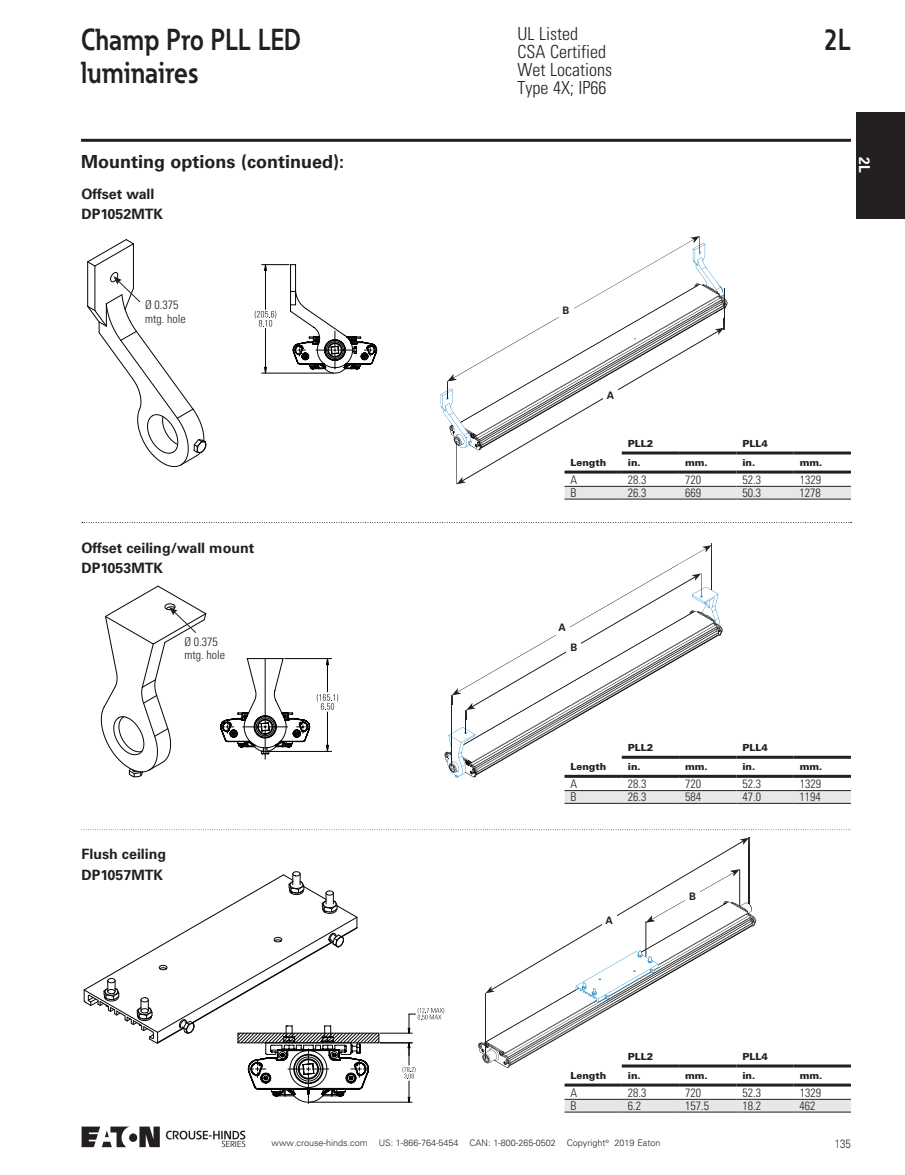
<style>
.page{position:relative;width:905px;height:1175px;background:#fff}
.page>*{position:absolute;margin:0;border:0;box-sizing:border-box;transform-origin:0 0}
.t1{font:700 30px/33px "Eaton";color:#231f20;scale:.86 1}
.t2{font:300 condensed 18px/18px "Univers LT Std";color:#231f20}
.t3{font:700 18px "Univers LT Std";color:#231f20}
.t4{font:700 15px "Univers LT Std";color:#fff;scale:.92 1}
.t5{font:700 14.25px/20px "Univers LT Std";color:#231f20}
.t6{font:300 condensed 12px/13.5px "Univers LT Std";color:#231f20}
.t7{font:300 12px "Univers LT Std";color:#231f20;scale:.8 1}
.t8{font:700 10.35px "Univers LT Std";color:#231f20}
.t9{font:900 9.75px "Univers LT Std";color:#231f20}
.t10{font:300 9px "Univers LT Std";color:#231f20}
</style>
<div class="page">
<hr style="left:81px;top:139px;width:769px;height:3px;background:#231f20">
<div style="left:129px;top:1133px;width:8px;height:8px;background:#231f20;border-radius:50%"></div>
<svg style="left:139px;top:1126px;width:21px;height:21px"></svg>
<svg style="left:82px;top:1126px;width:48px;height:21px"></svg>
<svg style="left:166px;top:1130px;width:79px;height:17px"></svg>
<div style="left:856px;top:112px;width:48px;height:106px;background:#231f20"></div>
<svg style="left:82px;top:522px;width:769px;height:1px"></svg>
<hr style="left:327px;top:712px;width:1px;height:39px;background:#050504">
<hr style="left:327px;top:658px;width:1px;height:34px;background:#050504">
<hr style="left:267px;top:751px;width:64px;height:1px;background:#050504">
<hr style="left:285px;top:658px;width:46px;height:1px;background:#050504">
<svg style="left:326px;top:745px;width:3px;height:7px"></svg>
<svg style="left:326px;top:658px;width:3px;height:7px"></svg>
<svg style="left:220px;top:658px;width:90px;height:101px"></svg>
<svg style="left:317px;top:694px;width:21px;height:16px"></svg>
<svg style="left:444px;top:545px;width:275px;height:231px"></svg>
<div style="left:554px;top:620px;width:15px;height:15px;background:#fff"></div>
<div style="left:566px;top:640px;width:15px;height:15px;background:#fff"></div>
<hr style="left:262px;top:373px;width:71px;height:1px;background:#050504">
<svg style="left:255px;top:264px;width:122px;height:109px"></svg>
<svg style="left:440px;top:236px;width:410px;height:263px"></svg>
<hr style="left:564px;top:486px;width:57px;height:1px;background:#231f20">
<hr style="left:621px;top:486px;width:58px;height:1px;background:#231f20">
<hr style="left:679px;top:486px;width:57px;height:1px;background:#231f20">
<hr style="left:736px;top:486px;width:57px;height:1px;background:#231f20">
<hr style="left:793px;top:486px;width:58px;height:1px;background:#231f20">
<hr style="left:564px;top:499px;width:57px;height:1px;background:#231f20">
<hr style="left:621px;top:499px;width:58px;height:1px;background:#231f20">
<hr style="left:679px;top:499px;width:57px;height:1px;background:#231f20">
<hr style="left:736px;top:499px;width:57px;height:1px;background:#231f20">
<hr style="left:793px;top:499px;width:58px;height:1px;background:#231f20">
<hr style="left:621px;top:451px;width:58px;height:3px;background:#231f20">
<hr style="left:679px;top:451px;width:57px;height:3px;background:#231f20">
<hr style="left:736px;top:451px;width:57px;height:3px;background:#231f20">
<hr style="left:793px;top:451px;width:58px;height:3px;background:#231f20">
<hr style="left:564px;top:470px;width:57px;height:3px;background:#231f20">
<hr style="left:621px;top:470px;width:58px;height:3px;background:#231f20">
<hr style="left:679px;top:470px;width:57px;height:3px;background:#231f20">
<hr style="left:736px;top:470px;width:57px;height:3px;background:#231f20">
<hr style="left:793px;top:470px;width:58px;height:3px;background:#231f20">
<svg style="left:564px;top:791px;width:286px;height:12px"></svg>
<hr style="left:564px;top:790px;width:57px;height:1px;background:#231f20">
<hr style="left:621px;top:790px;width:58px;height:1px;background:#231f20">
<hr style="left:679px;top:790px;width:57px;height:1px;background:#231f20">
<hr style="left:736px;top:790px;width:57px;height:1px;background:#231f20">
<hr style="left:793px;top:790px;width:58px;height:1px;background:#231f20">
<hr style="left:564px;top:803px;width:57px;height:1px;background:#231f20">
<hr style="left:621px;top:803px;width:58px;height:1px;background:#231f20">
<hr style="left:679px;top:803px;width:57px;height:1px;background:#231f20">
<hr style="left:736px;top:803px;width:57px;height:1px;background:#231f20">
<hr style="left:793px;top:803px;width:58px;height:1px;background:#231f20">
<hr style="left:621px;top:755px;width:58px;height:3px;background:#231f20">
<hr style="left:679px;top:755px;width:57px;height:3px;background:#231f20">
<hr style="left:736px;top:755px;width:57px;height:3px;background:#231f20">
<hr style="left:793px;top:755px;width:58px;height:3px;background:#231f20">
<hr style="left:564px;top:775px;width:57px;height:3px;background:#231f20">
<hr style="left:621px;top:775px;width:58px;height:3px;background:#231f20">
<hr style="left:679px;top:775px;width:57px;height:3px;background:#231f20">
<hr style="left:736px;top:775px;width:57px;height:3px;background:#231f20">
<hr style="left:793px;top:775px;width:58px;height:3px;background:#231f20">
<svg style="left:81px;top:829px;width:770px;height:282px"></svg>
<hr style="left:564px;top:1099px;width:57px;height:1px;background:#231f20">
<hr style="left:621px;top:1099px;width:58px;height:1px;background:#231f20">
<hr style="left:679px;top:1099px;width:57px;height:1px;background:#231f20">
<hr style="left:736px;top:1099px;width:57px;height:1px;background:#231f20">
<hr style="left:793px;top:1099px;width:58px;height:1px;background:#231f20">
<hr style="left:564px;top:1111px;width:57px;height:1px;background:#231f20">
<hr style="left:621px;top:1111px;width:58px;height:1px;background:#231f20">
<hr style="left:679px;top:1111px;width:57px;height:1px;background:#231f20">
<hr style="left:736px;top:1111px;width:57px;height:1px;background:#231f20">
<hr style="left:793px;top:1111px;width:58px;height:1px;background:#231f20">
<hr style="left:621px;top:1064px;width:58px;height:3px;background:#231f20">
<hr style="left:679px;top:1064px;width:57px;height:3px;background:#231f20">
<hr style="left:736px;top:1064px;width:57px;height:3px;background:#231f20">
<hr style="left:793px;top:1064px;width:58px;height:3px;background:#231f20">
<hr style="left:564px;top:1083px;width:57px;height:3px;background:#231f20">
<hr style="left:621px;top:1083px;width:58px;height:3px;background:#231f20">
<hr style="left:679px;top:1083px;width:57px;height:3px;background:#231f20">
<hr style="left:736px;top:1083px;width:57px;height:3px;background:#231f20">
<hr style="left:793px;top:1083px;width:58px;height:3px;background:#231f20">
<hr style="left:133px;top:244px;width:1px;height:44px;background:#050504">
<hr style="left:87px;top:262px;width:1px;height:44px;background:#050504">
<hr style="left:95px;top:266px;width:1px;height:44px;background:#050504">
<svg style="left:87px;top:239px;width:47px;height:27px"></svg>
<svg style="left:87px;top:272px;width:119px;height:194px"></svg>
<svg style="left:101px;top:585px;width:105px;height:192px"></svg>
<h1 class="t1" style="left:81px;top:22px;width:257px">Champ Pro PLL LED luminaires</h1>
<h2 class="t3" style="left:81px;top:151px;width:264px">Mounting options (continued):</h2>
<p class="t5" style="left:82px;top:184px;width:83px">Offset wall<br>DP1052MTK</p>
<p class="t6" style="left:145px;top:298px;width:42px">Ø 0.375 mtg. hole</p>
<p class="t5" style="left:82px;top:538px;width:174px">Offset ceiling/wall mount<br>DP1053MTK</p>
<p class="t6" style="left:185px;top:634px;width:42px">Ø 0.375 mtg. hole</p>
<p class="t5" style="left:82px;top:844px;width:86px">Flush ceiling<br>DP1057MTK</p>
<h2 class="t2" style="left:517px;top:25px;width:96px">UL Listed<br>CSA Certified<br>Wet Locations<br>Type 4X; IP66</h2>
<h1 class="t1" style="left:823px;top:22px;width:33px">2L</h1>
<p class="t4" style="left:873px;top:157px;width:18px;rotate:90deg">2L</p>
<p class="t8" style="left:562px;top:304px;width:8px">B</p>
<p class="t8" style="left:606px;top:389px;width:9px">A</p>
<p class="t9" style="left:570px;top:456px;width:37px">Length</p>
<p class="t9" style="left:627px;top:437px;width:27px">PLL2</p>
<p class="t9" style="left:742px;top:437px;width:27px">PLL4</p>
<p class="t9" style="left:627px;top:456px;width:14px">in.</p>
<p class="t9" style="left:685px;top:456px;width:24px">mm.</p>
<p class="t9" style="left:742px;top:456px;width:14px">in.</p>
<p class="t9" style="left:799px;top:456px;width:24px">mm.</p>
<p class="t6" style="left:570px;top:473px;width:8px">A</p>
<p class="t6" style="left:627px;top:473px;width:20px">28.3</p>
<p class="t6" style="left:685px;top:473px;width:17px">720</p>
<p class="t6" style="left:742px;top:473px;width:20px">52.3</p>
<p class="t6" style="left:799px;top:473px;width:23px">1329</p>
<p class="t6" style="left:570px;top:486px;width:7px">B</p>
<p class="t6" style="left:627px;top:486px;width:20px">26.3</p>
<p class="t6" style="left:685px;top:486px;width:17px">669</p>
<p class="t6" style="left:742px;top:486px;width:20px">50.3</p>
<p class="t6" style="left:799px;top:486px;width:23px">1278</p>
<p class="t8" style="left:558px;top:621px;width:9px">A</p>
<p class="t8" style="left:570px;top:641px;width:8px">B</p>
<p class="t9" style="left:570px;top:760px;width:37px">Length</p>
<p class="t9" style="left:627px;top:741px;width:27px">PLL2</p>
<p class="t9" style="left:742px;top:741px;width:27px">PLL4</p>
<p class="t9" style="left:627px;top:760px;width:14px">in.</p>
<p class="t9" style="left:685px;top:760px;width:24px">mm.</p>
<p class="t9" style="left:742px;top:760px;width:14px">in.</p>
<p class="t9" style="left:799px;top:760px;width:24px">mm.</p>
<p class="t6" style="left:570px;top:777px;width:8px">A</p>
<p class="t6" style="left:627px;top:777px;width:20px">28.3</p>
<p class="t6" style="left:685px;top:777px;width:17px">720</p>
<p class="t6" style="left:742px;top:777px;width:20px">52.3</p>
<p class="t6" style="left:799px;top:777px;width:23px">1329</p>
<p class="t6" style="left:570px;top:790px;width:7px">B</p>
<p class="t6" style="left:627px;top:790px;width:20px">26.3</p>
<p class="t6" style="left:685px;top:790px;width:17px">584</p>
<p class="t6" style="left:742px;top:790px;width:20px">47.0</p>
<p class="t6" style="left:799px;top:790px;width:23px">1194</p>
<p class="t8" style="left:605px;top:914px;width:9px">A</p>
<p class="t8" style="left:689px;top:890px;width:8px">B</p>
<p class="t9" style="left:570px;top:1069px;width:37px">Length</p>
<p class="t9" style="left:627px;top:1050px;width:27px">PLL2</p>
<p class="t9" style="left:742px;top:1050px;width:27px">PLL4</p>
<p class="t9" style="left:627px;top:1069px;width:14px">in.</p>
<p class="t9" style="left:685px;top:1069px;width:24px">mm.</p>
<p class="t9" style="left:742px;top:1069px;width:14px">in.</p>
<p class="t9" style="left:799px;top:1069px;width:24px">mm.</p>
<p class="t6" style="left:570px;top:1086px;width:8px">A</p>
<p class="t6" style="left:627px;top:1086px;width:20px">28.3</p>
<p class="t6" style="left:685px;top:1086px;width:17px">720</p>
<p class="t6" style="left:742px;top:1086px;width:20px">52.3</p>
<p class="t6" style="left:799px;top:1086px;width:23px">1329</p>
<p class="t6" style="left:570px;top:1099px;width:7px">B</p>
<p class="t6" style="left:627px;top:1099px;width:15px">6.2</p>
<p class="t6" style="left:685px;top:1099px;width:25px">157.5</p>
<p class="t6" style="left:742px;top:1099px;width:20px">18.2</p>
<p class="t6" style="left:799px;top:1099px;width:17px">462</p>
<p class="t10" style="left:271px;top:1136px;width:390px">www.crouse-hinds.com US: 1-866-764-5454 CAN: 1-800-265-0502 Copyright<sup>©</sup> 2019 Eaton</p>
<p class="t7" style="left:834px;top:1136px;width:22px">135</p>
</div>
